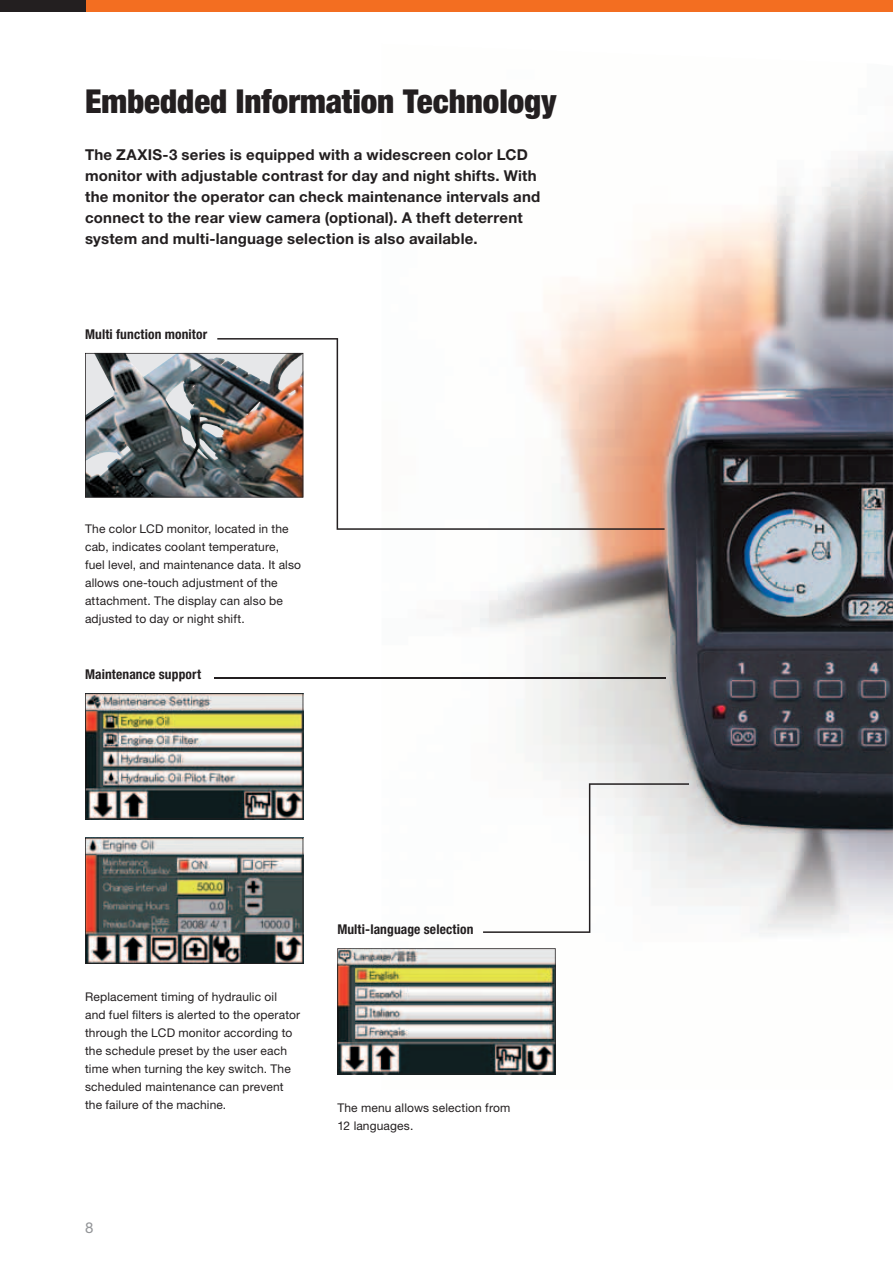
<style>
.page{position:relative;width:893px;height:1263px;background:#fff}
.page>*{position:absolute;margin:0;border:0;box-sizing:border-box;transform-origin:0 0}
.t1{font:900 condensed 33px "Helvetica Neue";color:#231f20}
.t2{font:700 15px/21px "Helvetica Neue";letter-spacing:.015em;color:#231f20}
.t3{font:15px "Helvetica Neue";color:#939598}
.t4{font:700 condensed 13.5px "Helvetica Neue";letter-spacing:.01em;color:#231f20}
.t5{font:12px/18px "Helvetica Neue";letter-spacing:.01em;color:#231f20}
</style>
<div class="page">
<img style="left:382px;top:151px;width:511px;height:924px">
<svg style="left:85px;top:353px;width:132px;height:144px;background:#6f767a"></svg>
<img style="left:85px;top:693px;width:218px;height:126px">
<img style="left:337px;top:948px;width:219px;height:126px">
<img style="left:85px;top:838px;width:218px;height:126px">
<div style="left:0;top:0;width:893px;height:11px;background:#f36e21"></div>
<div style="left:0;top:0;width:85px;height:11px;background:#231f20"></div>
<svg style="left:217px;top:338px;width:448px;height:192px"></svg>
<svg style="left:483px;top:783px;width:206px;height:150px"></svg>
<hr style="left:215px;top:677px;width:451px;height:2px;background:#231f20">
<h1 class="t1" style="left:85px;top:90px;width:473px">Embedded Information Technology</h1>
<p class="t2" style="left:85px;top:145px;width:457px">The ZAXIS-3 series is equipped with a widescreen color LCD monitor with adjustable contrast for day and night shifts. With the monitor the operator can check maintenance intervals and connect to the rear view camera (optional). A theft deterrent system and multi-language selection is also available.</p>
<p class="t4" style="left:85px;top:329px;width:124px">Multi function monitor</p>
<p class="t5" style="left:85px;top:521px;width:218px">The color LCD monitor, located in the cab, indicates coolant temperature, fuel level, and maintenance data. It also allows one-touch adjustment of the attachment. The display can also be adjusted to day or night shift.</p>
<p class="t4" style="left:85px;top:669px;width:118px">Maintenance support</p>
<p class="t5" style="left:85px;top:989px;width:217px">Replacement timing of hydraulic oil and fuel filters is alerted to the operator through the LCD monitor according to the schedule preset by the user each time when turning the key switch. The scheduled maintenance can prevent the failure of the machine.</p>
<p class="t3" style="left:85px;top:1222px;width:10px">8</p>
<p class="t4" style="left:337px;top:925px;width:138px">Multi-language selection</p>
<p class="t5" style="left:337px;top:1099px;width:175px">The menu allows selection from<br>12 languages.</p>
</div>
